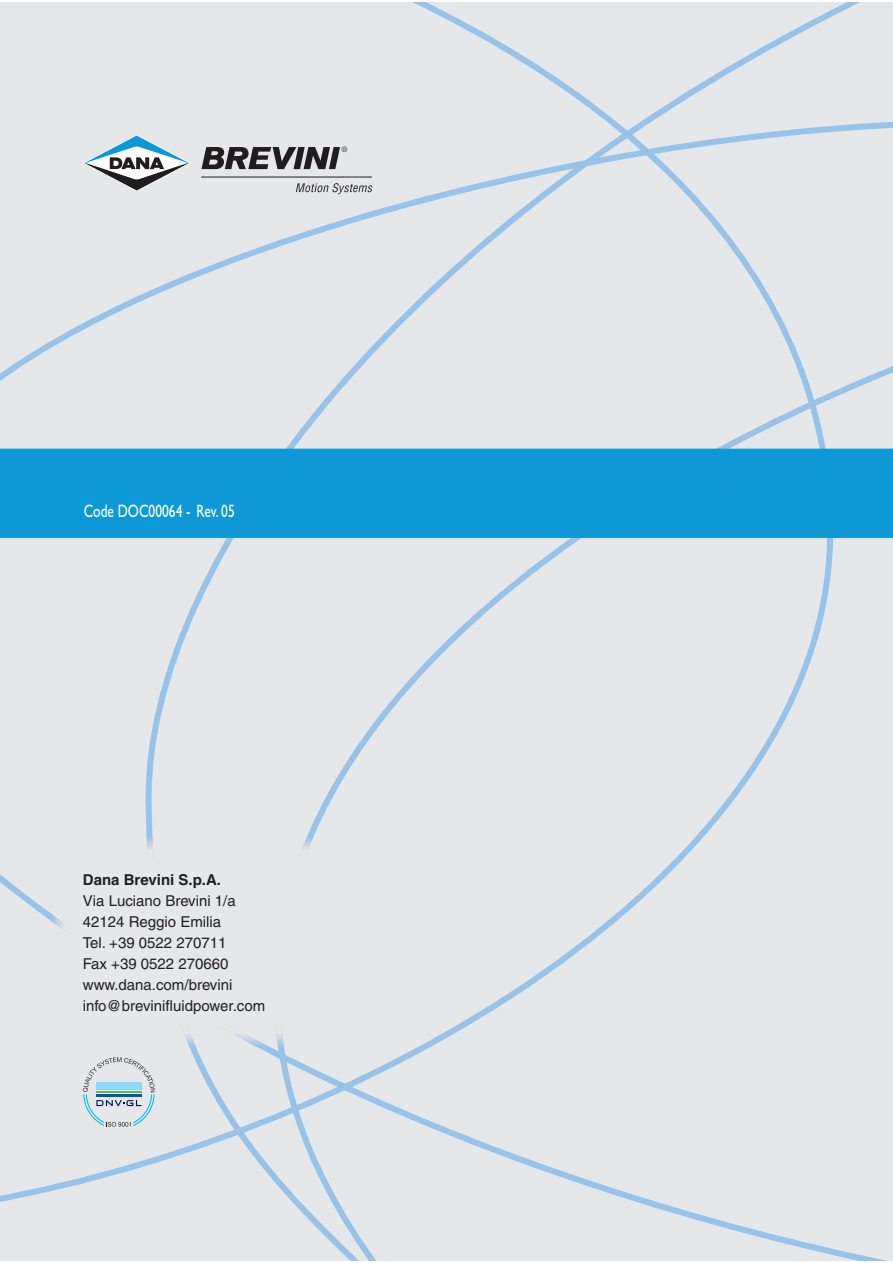
<style>
.page{position:relative;width:893px;height:1263px;background:#fff}
.page>*{position:absolute;margin:0;border:0;box-sizing:border-box;transform-origin:0 0}
.t1{font:18px "Gill Sans";color:#fff;scale:.75 1}
.t2{font:15px/21px "Helvetica";color:#231f20}
.t3{font:700 15px "Helvetica";color:#231f20}
.t4{font:300 7.5px "Helvetica Neue";color:#221e1f}
</style>
<div class="page">
<div style="left:0;top:2px;width:838px;height:835px;background:#e6e7e8"></div>
<div style="left:274px;top:416px;width:619px;height:421px;background:#e6e7e8"></div>
<div style="left:0;top:837px;width:893px;height:424px;background:#e6e7e8"></div>
<div style="left:51px;top:837px;width:351px;height:209px;background:#e6e7e8"></div>
<img style="left:147px;top:837px;width:49px;height:21px">
<img style="left:274px;top:837px;width:39px;height:209px">
<div style="left:51px;top:913px;width:217px;height:133px;background:#e6e7e8"></div>
<div style="left:72px;top:858px;width:308px;height:167px;background:#e6e7e8"></div>
<svg style="left:83px;top:1057px;width:72px;height:70px;background:#c4d4da"></svg>
<div style="left:0;top:111px;width:893px;height:305px;background:#e6e7e8"></div>
<div style="left:0;top:449px;width:893px;height:89px;background:#0e99d6"></div>
<p class="t4" style="left:342px;top:147px;width:7px">®</p>
<p class="t1" style="left:84px;top:505px;width:203px">Code DOC00064 - Rev. 05</p>
<p class="t3" style="left:83px;top:874px;width:140px">Dana Brevini S.p.A.</p>
<p class="t2" style="left:83px;top:891px;width:184px">Via Luciano Brevini 1/a<br>42124 Reggio Emilia<br>Tel. +39 0522 270711<br>Fax +39 0522 270660 www.dana.com/brevini info@brevinifluidpower.com</p>
</div>
